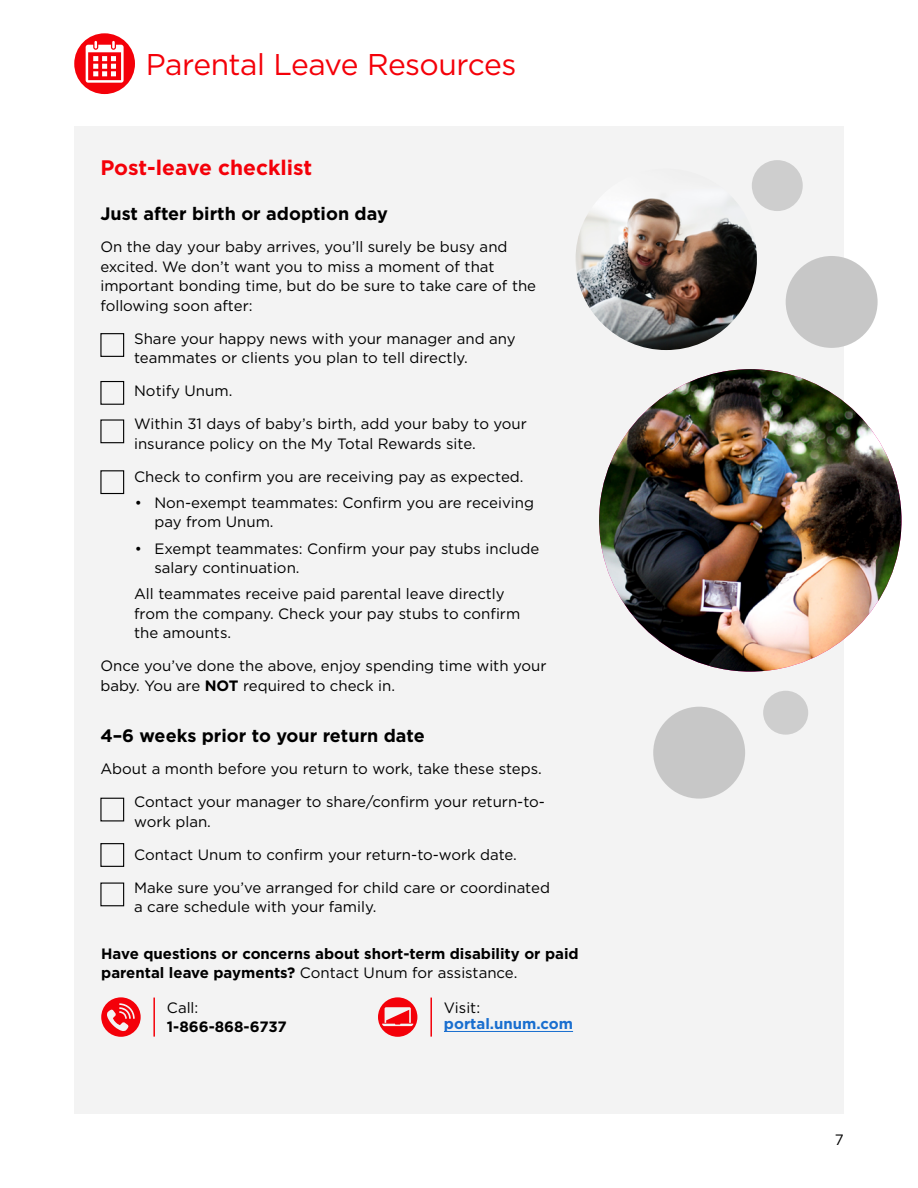
<style>
.page{position:relative;width:918px;height:1188px;background:#fff}
.page>*{position:absolute;margin:0;border:0;box-sizing:border-box;transform-origin:0 0}
.Header_1{font:30px "Gotham";letter-spacing:-.02em;color:#f40009}
.Header_2{font:700 21px "Gotham";color:#f40009}
.Header_3{font:700 18px "Gotham";color:#000}
.Paragraph{font:15px/19.5px "Gotham";color:#000}
.Paragraph-2{font:700 15px/19.5px "Gotham";color:#000}
.Paragraph-3{font:700 15px/16.5px "Gotham";color:#196ecf}
.s1{font-weight:700}
.s2{font-weight:400}
.s3{font-weight:400;color:#000}
</style>
<div class="page">
<div style="left:74px;top:126px;width:769px;height:988px;background:#f3f3f3"></div>
<div style="left:100px;top:333px;width:24px;height:24px;border:1px solid #000"></div>
<div style="left:100px;top:470px;width:24px;height:24px;border:1px solid #000"></div>
<div style="left:100px;top:419px;width:24px;height:24px;border:1px solid #000"></div>
<div style="left:100px;top:381px;width:24px;height:24px;border:1px solid #000"></div>
<div style="left:100px;top:798px;width:24px;height:23px;border:1px solid #000"></div>
<div style="left:100px;top:883px;width:24px;height:23px;border:1px solid #000"></div>
<div style="left:100px;top:843px;width:24px;height:24px;border:1px solid #000"></div>
<img style="left:599px;top:369px;width:303px;height:303px;border-radius:151px">
<img style="left:576px;top:169px;width:181px;height:181px;border-radius:91px">
<div style="left:653px;top:707px;width:92px;height:92px;background:#c7c7c7;border-radius:50%"></div>
<div style="left:752px;top:160px;width:51px;height:51px;background:#cecece;border-radius:50%"></div>
<div style="left:763px;top:691px;width:45px;height:44px;background:#cecece;border-radius:50%"></div>
<div style="left:786px;top:256px;width:92px;height:92px;background:#c7c7c7;border-radius:50%"></div>
<svg style="left:74px;top:33px;width:61px;height:61px"></svg>
<svg style="left:101px;top:997px;width:40px;height:40px"></svg>
<hr style="left:153px;top:998px;width:2px;height:39px;background:#f40009">
<hr style="left:444px;top:1031px;width:129px;height:1px;background:#196ecf">
<hr style="left:430px;top:998px;width:2px;height:39px;background:#f40009">
<svg style="left:378px;top:997px;width:39px;height:40px"></svg>
<p class="Header_1" style="left:146px;top:48px;width:372px">Parental Leave Resources</p>
<p class="Header_2" style="left:100px;top:156px;width:213px">Post-leave checklist</p>
<p class="Header_3" style="left:100px;top:203px;width:289px">Just after birth or adoption day</p>
<p class="Paragraph" style="left:100px;top:237px;width:437px">On the day your baby arrives, you’ll surely be busy and excited. We don’t want you to miss a moment of that important bonding time, but do be sure to take care of the following soon after:</p>
<p class="Paragraph" style="left:134px;top:328px;width:383px">Share your happy news with your manager and any teammates or clients you plan to tell directly.</p>
<p class="Paragraph" style="left:134px;top:381px;width:100px">Notify Unum.</p>
<p class="Paragraph" style="left:134px;top:414px;width:394px">Within 31 days of baby’s birth, add your baby to your insurance policy on the My Total Rewards site.</p>
<p class="Paragraph" style="left:134px;top:466px;width:391px">Check to confirm you are receiving pay as expected.</p>
<p class="Paragraph" style="left:154px;top:493px;width:381px;text-indent:-20px">• Non-exempt teammates: Confirm you are receiving pay from Unum.</p>
<p class="Paragraph" style="left:154px;top:538px;width:386px;text-indent:-20px">• Exempt teammates: Confirm your pay stubs include salary continuation.</p>
<p class="Paragraph" style="left:134px;top:584px;width:388px">All teammates receive paid parental leave directly from the company. Check your pay stubs to confirm the amounts.</p>
<p class="Paragraph" style="left:100px;top:656px;width:448px">Once you’ve done the above, enjoy spending time with your baby. You are <span class="s1">NOT</span> required to check in.</p>
<p class="Header_3" style="left:100px;top:725px;width:326px">4–6 weeks prior to your return date</p>
<p class="Paragraph" style="left:100px;top:759px;width:443px">About a month before you return to work, take these steps.</p>
<p class="Paragraph" style="left:134px;top:792px;width:412px">Contact your manager to share/confirm your return-to&shy;work plan.</p>
<p class="Paragraph" style="left:134px;top:845px;width:384px">Contact Unum to confirm your return-to-work date.</p>
<p class="Paragraph" style="left:134px;top:878px;width:417px">Make sure you’ve arranged for child care or coordinated a care schedule with your family.</p>
<p class="Paragraph-2" style="left:101px;top:943px;width:479px">Have questions or concerns about short-term disability or paid parental leave payments? <span class="s2">Contact Unum for assistance.</span></p>
<p class="Paragraph-2" style="left:167px;top:998px;width:121px"><span class="s2">Call:<br></span>1-866-868-6737</p>
<p class="Paragraph-3" style="left:444px;top:999px;width:131px"><span class="s3">Visit: </span>portal.unum.com</p>
<p class="Paragraph" style="left:835px;top:1130px;width:10px">7</p>
</div>
